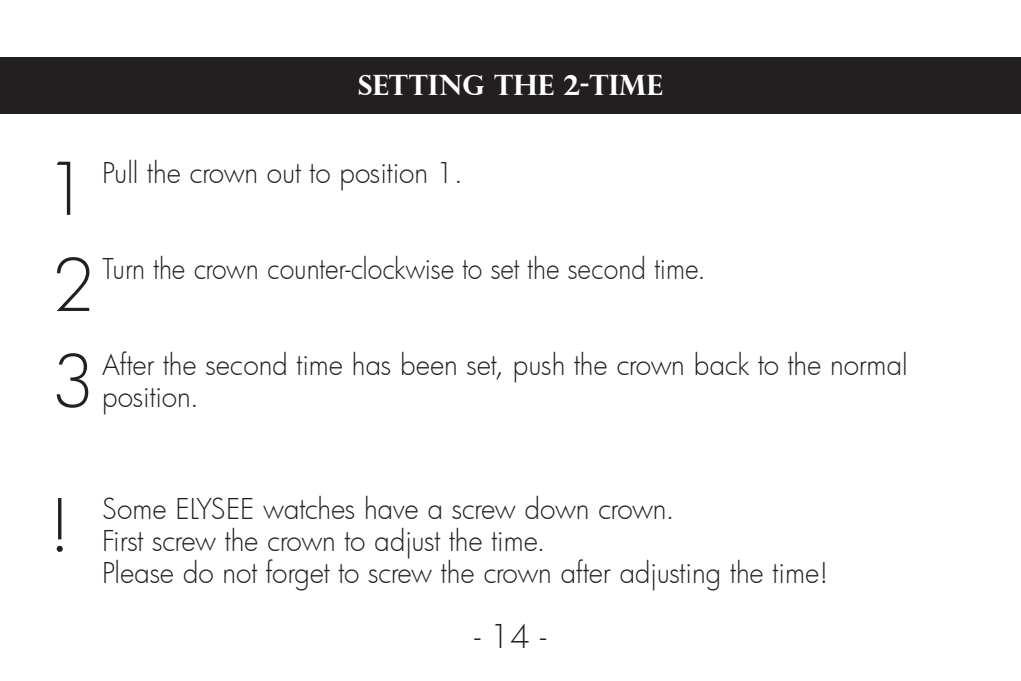
<style>
.page{position:relative;width:1021px;height:681px;background:#fff}
.page>*{position:absolute;margin:0;border:0;box-sizing:border-box;transform-origin:0 0}
.t1{font:300 70.4px "Futura";color:#231f20}
.t2{font:300 32px "Futura";color:#231f20}
.t3{font:300 28px/32px "Futura";letter-spacing:-.005em;color:#231f20}
.t4{font:300 28px "Futura";letter-spacing:-.005em;color:#231f20;scale:.95 1}
.t5{font:700 28px "Perpetua Titling";color:#fff}
</style>
<div class="page">
<div style="left:0;top:57px;width:1020px;height:56px;background:#231f20"></div>
<p class="t5" style="left:358px;top:68px;width:306px">SETTING THE 2-TIME</p>
<h1 class="t1" style="left:46px;top:142px;width:45px">1</h1>
<p class="t3" style="left:102px;top:156px;width:362px">Pull the crown out to position 1.</p>
<h1 class="t1" style="left:52px;top:238px;width:45px">2</h1>
<p class="t4" style="left:102px;top:250px;width:637px">Turn the crown counter-clockwise to set the second time.</p>
<h1 class="t1" style="left:51px;top:334px;width:45px">3</h1>
<p class="t3" style="left:102px;top:348px;width:807px">After the second time has been set, push the crown back to the normal position.</p>
<h1 class="t1" style="left:48px;top:478px;width:24px">!</h1>
<p class="t3" style="left:102px;top:492px;width:727px">Some ELYSEE watches have a screw down crown.<br>First screw the crown to adjust the time.<br>Please do not forget to screw the crown after adjusting the time!</p>
<p class="t2" style="left:474px;top:614px;width:73px">- 14 -</p>
</div>
